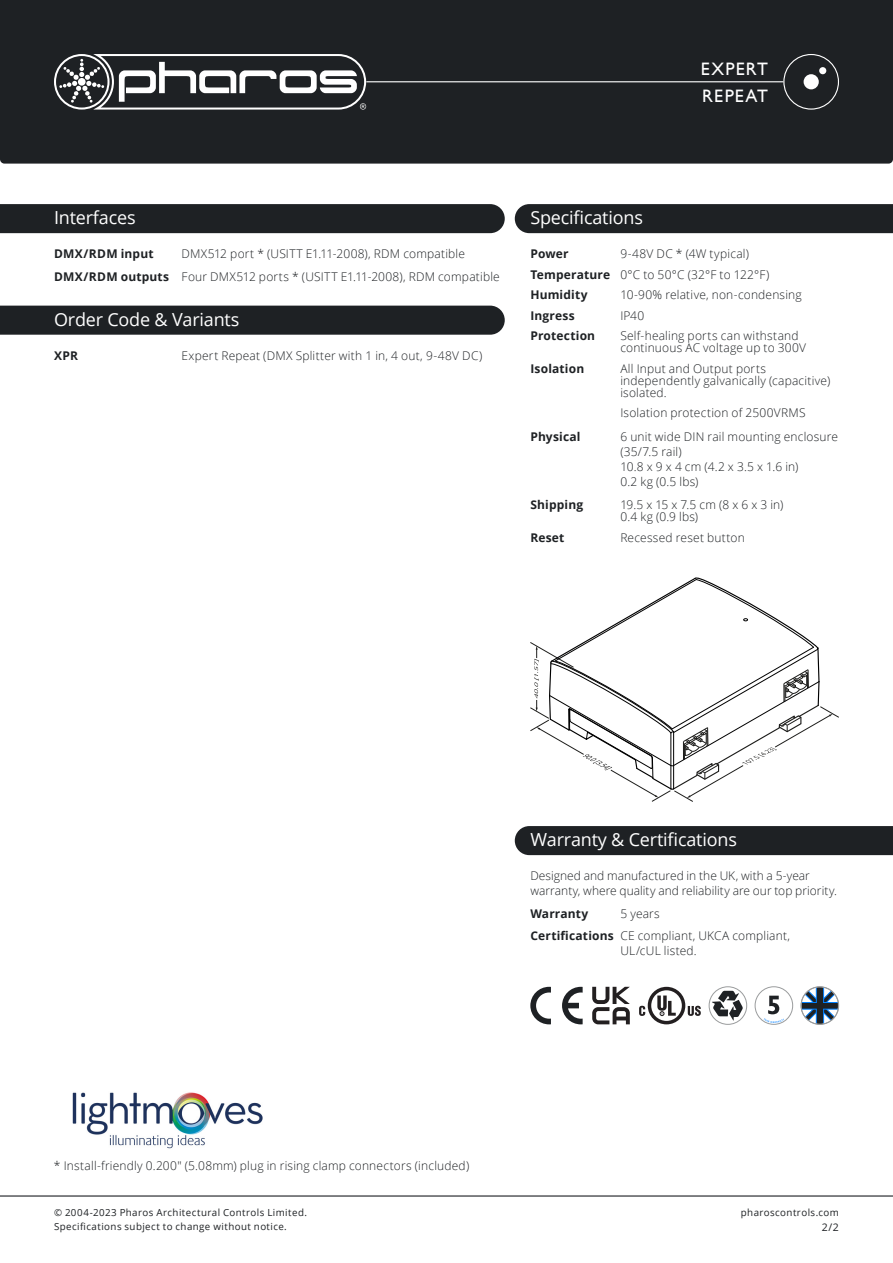
<style>
.page{position:relative;width:893px;height:1263px;background:#fff}
.page>*{position:absolute;margin:0;border:0;box-sizing:border-box;transform-origin:0 0}
.t1{font:18px "Open Sans";letter-spacing:-.01em;color:#fff}
.t2{font:18px/27.5px "Gill Sans";letter-spacing:.07em;color:#fff}
.Body_Text_3{font:300 12px/12px "Open Sans";letter-spacing:.015em;color:#1e2124}
.Body_Text_2{font:300 12px "Open Sans";letter-spacing:.015em;color:#1e2124}
.Body_Text{font:300 12px/14.4px "Open Sans";color:#1e2124}
.Body_Text_3-2{font:700 12px "Open Sans";letter-spacing:.015em;color:#1e2124}
.Body_Text_2-2{font:700 12px "Open Sans";letter-spacing:.015em;color:#1e2124}
.t3{font:10.5px "Open Sans";color:#1e2124}
.t4{font:9.75px/13.5px "Open Sans";letter-spacing:.045em;color:#1e2124}
.s1{font-weight:700}
</style>
<div class="page">
<div style="left:0;top:0;width:893px;height:164px;background:#1e2124"></div>
<hr style="left:366px;top:81px;width:417px;height:1px;background:#fff">
<svg style="left:54px;top:54px;width:312px;height:56px"></svg>
<div style="left:783px;top:54px;width:56px;height:56px;border:1px solid #fff;border-radius:50%"></div>
<div style="left:804px;top:74px;width:15px;height:15px;background:#fff;border-radius:50%"></div>
<div style="left:819px;top:67px;width:7px;height:7px;background:#fff;border-radius:50%"></div>
<hr style="left:0;top:1195px;width:893px;height:1px;background:#1e2124">
<svg style="left:530px;top:577px;width:309px;height:225px"></svg>
<div style="left:0;top:204px;width:505px;height:29px;background:#1e2124"></div>
<div style="left:0;top:306px;width:505px;height:29px;background:#1e2124"></div>
<div style="left:515px;top:204px;width:378px;height:29px;background:#1e2124"></div>
<div style="left:515px;top:826px;width:378px;height:29px;background:#1e2124"></div>
<div style="left:755px;top:986px;width:38px;height:39px;border:1px solid #9a9c9d;border-radius:19px"></div>
<svg style="left:764px;top:996px;width:20px;height:27px"></svg>
<svg style="left:530px;top:987px;width:21px;height:37px"></svg>
<svg style="left:562px;top:987px;width:21px;height:37px"></svg>
<div style="left:709px;top:986px;width:38px;height:39px;border:1px solid #9a9c9d;border-radius:50%"></div>
<svg style="left:712px;top:991px;width:31px;height:29px"></svg>
<svg style="left:801px;top:988px;width:36px;height:35px"></svg>
<div style="left:801px;top:986px;width:38px;height:39px;border:1px solid #9a9c9d;border-radius:19px"></div>
<div style="left:801px;top:986px;width:38px;height:39px;border:1px solid #9a9c9d;border-radius:50%"></div>
<svg style="left:592px;top:987px;width:38px;height:37px"></svg>
<svg style="left:639px;top:987px;width:62px;height:37px"></svg>
<img style="left:72px;top:1092px;width:191px;height:57px">
<p class="t1" style="left:54px;top:206px;width:83px">Interfaces</p>
<p class="t1" style="left:530px;top:206px;width:114px">Specifications</p>
<h1 class="t2" style="left:701px;top:55px;width:69px">EXPERT<br>REPEAT</h1>
<p class="Body_Text_2-2" style="left:54px;top:245px;width:101px">DMX/RDM input</p>
<p class="Body_Text_2" style="left:182px;top:246px;width:285px">DMX512 port * (USITT E1.11-2008), RDM compatible</p>
<p class="Body_Text_2" style="left:54px;top:269px;width:447px"><span class="s1">DMX/RDM outputs</span> Four DMX512 ports * (USITT E1.11-2008), RDM compatible</p>
<p class="t1" style="left:54px;top:307px;width:187px">Order Code &amp; Variants</p>
<p class="Body_Text_2-2" style="left:54px;top:347px;width:25px">XPR</p>
<p class="Body_Text_2" style="left:182px;top:347px;width:302px">Expert Repeat (DMX Splitter with 1 in, 4 out, 9-48V DC)</p>
<p class="Body_Text_3-2" style="left:530px;top:245px;width:40px">Power</p>
<p class="Body_Text_3" style="left:620px;top:248px;width:130px">9-48V DC * (4W typical)</p>
<p class="Body_Text_3" style="left:530px;top:268px;width:241px"><span class="s1">Temperature</span> 0°C to 50°C (32°F to 122°F)</p>
<p class="Body_Text_3-2" style="left:530px;top:286px;width:59px">Humidity</p>
<p class="Body_Text_3" style="left:620px;top:289px;width:183px">10-90% relative, non-condensing</p>
<p class="Body_Text_3-2" style="left:530px;top:307px;width:46px">Ingress</p>
<p class="Body_Text_3" style="left:620px;top:309px;width:26px">IP40</p>
<p class="Body_Text_3-2" style="left:530px;top:327px;width:66px">Protection</p>
<p class="Body_Text_3" style="left:620px;top:330px;width:187px">Self-healing ports can withstand continuous AC voltage up to 300V</p>
<p class="Body_Text_3-2" style="left:530px;top:360px;width:55px">Isolation</p>
<p class="Body_Text_3" style="left:620px;top:362px;width:211px">All Input and Output ports independently galvanically (capacitive) isolated.</p>
<p class="Body_Text_3" style="left:620px;top:407px;width:187px">Isolation protection of 2500VRMS</p>
<p class="Body_Text_3-2" style="left:530px;top:428px;width:52px">Physical</p>
<p class="Body_Text_3" style="left:620px;top:429px;width:219px;line-height:15px">6 unit wide DIN rail mounting enclosure (35/7.5 rail)<br>10.8 x 9 x 4 cm (4.2 x 3.5 x 1.6 in)<br>0.2 kg (0.5 lbs)</p>
<p class="Body_Text_3-2" style="left:530px;top:496px;width:54px">Shipping</p>
<p class="Body_Text_3" style="left:620px;top:499px;width:165px">19.5 x 15 x 7.5 cm (8 x 6 x 3 in)<br>0.4 kg (0.9 lbs)</p>
<p class="Body_Text_3-2" style="left:530px;top:529px;width:36px">Reset</p>
<p class="Body_Text_3" style="left:620px;top:531px;width:126px">Recessed reset button</p>
<p class="t1" style="left:530px;top:827px;width:208px">Warranty &amp; Certifications</p>
<p class="Body_Text" style="left:530px;top:868px;width:308px">Designed and manufactured in the UK, with a 5-year warranty, where quality and reliability are our top priority.</p>
<p class="Body_Text_3-2" style="left:530px;top:905px;width:60px">Warranty</p>
<p class="Body_Text_3" style="left:620px;top:907px;width:41px">5 years</p>
<p class="Body_Text_3" style="left:530px;top:928px;width:261px;line-height:14.4px;text-align:center"><span class="s1">Certifications</span> CE compliant, UKCA compliant,<br>UL/cUL listed.</p>
<p class="Body_Text_2" style="left:54px;top:1158px;width:417px">* Install-friendly 0.200″ (5.08mm) plug in rising clamp connectors (included)</p>
<p class="t4" style="left:54px;top:1206px;width:254px">© 2004-2023 Pharos Architectural Controls Limited.<br>Specifications subject to change without notice.</p>
<p class="t4" style="left:741px;top:1206px;width:100px">pharoscontrols.com</p>
<p class="t3" style="left:822px;top:1219px;width:19px">2/2</p>
</div>
